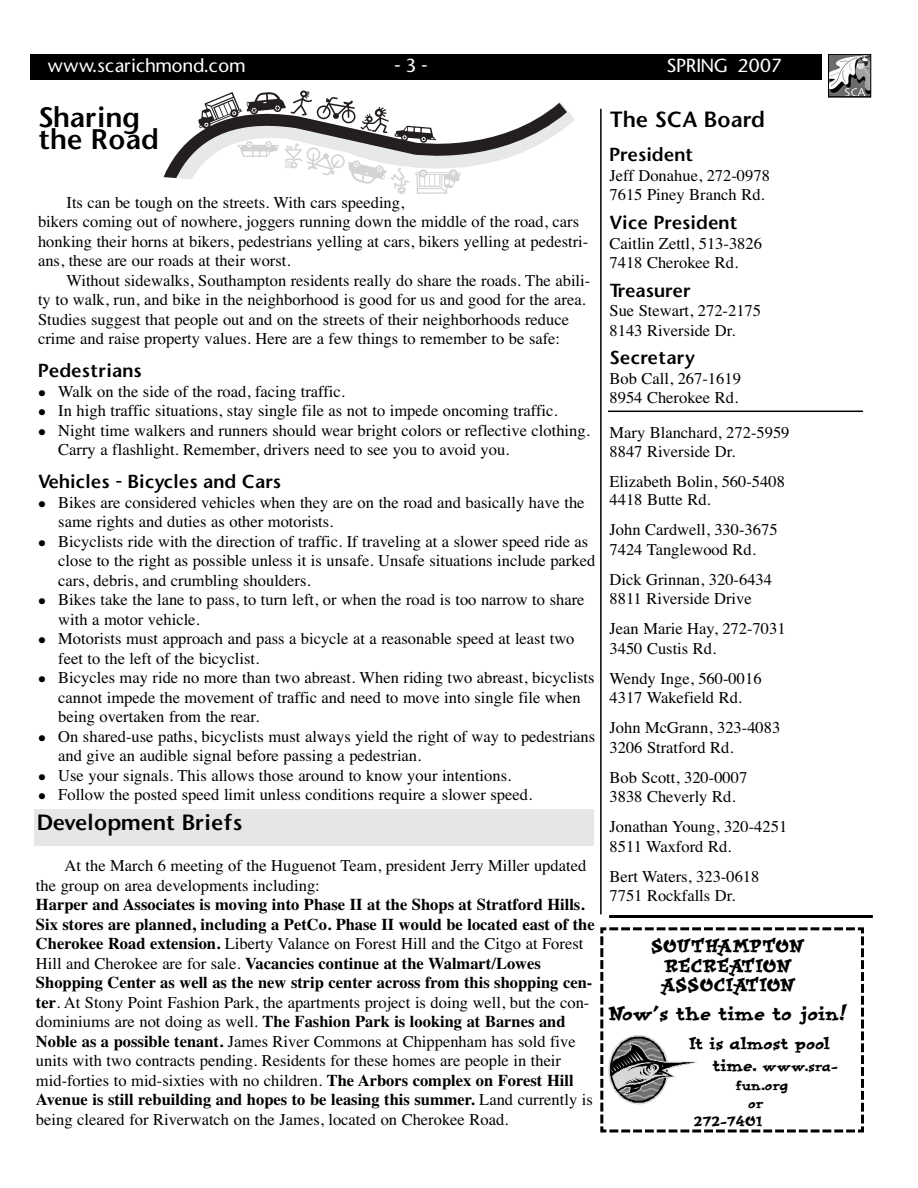
<style>
.page{position:relative;width:918px;height:1188px;background:#fff}
.page>*{position:absolute;margin:0;border:0;box-sizing:border-box;transform-origin:0 0}
.t1{font:600 27px/22.5px "Stone Sans";color:#000}
.t2{font:600 21px "Stone Sans";color:#000}
.t3{font:21px "Improv ICG";letter-spacing:-.03em;color:#000}
.t4{font:19.5px/19.5px "Improv ICG";letter-spacing:-.03em;color:#000;text-align:center}
.t5{font:600 18px "Stone Sans";color:#000}
.t6{font:500 18px "Stone Sans";color:#fff}
.t7{font:18px "Improv ICG";letter-spacing:-.025em;color:#000}
.t8{font:16.5px/19.5px "Times";color:#000}
.t9{font:700 16.5px/19.5px "Times";color:#000}
.t10{font:15px "Improv ICG";color:#000}
.s1{font-weight:400}
.s2{font-size:18px}
</style>
<div class="page">
<div style="left:35px;top:810px;width:559px;height:36px;background:#e6e6e6"></div>
<div style="left:30px;top:54px;width:792px;height:26px;background:#000"></div>
<hr style="left:608px;top:411px;width:255px;height:1px;background:#000">
<img style="left:830px;top:56px;width:39px;height:39px">
<div style="left:828px;top:54px;width:43px;height:43px;border:1px solid #000"></div>
<svg style="left:163px;top:102px;width:412px;height:77px"></svg>
<svg style="left:600px;top:927px;width:264px;height:205px"></svg>
<hr style="left:609px;top:915px;width:264px;height:3px;background:#000">
<hr style="left:600px;top:109px;width:2px;height:805px;background:#000">
<svg style="left:198px;top:90px;width:263px;height:104px"></svg>
<p class="t6" style="left:48px;top:57px;width:199px">www.scarichmond.com</p>
<p class="t6" style="left:394px;top:57px;width:35px">- 3 -</p>
<p class="t6" style="left:666px;top:57px;width:117px">SPRING 2007</p>
<h1 class="t1" style="left:38px;top:108px;width:122px">Sharing the Road</h1>
<p class="t2" style="left:610px;top:110px;width:157px">The SCA Board</p>
<p class="t5" style="left:610px;top:147px;width:86px">President</p>
<p class="t8" style="left:610px;top:167px;width:162px">Jeff Donahue, 272-0978<br>7615 Piney Branch Rd.</p>
<p class="t5" style="left:610px;top:215px;width:130px">Vice President</p>
<p class="t8" style="left:610px;top:235px;width:154px">Caitlin Zettl, 513-3826<br>7418 Cherokee Rd.</p>
<p class="t5" style="left:610px;top:283px;width:83px">Treasurer</p>
<p class="t8" style="left:610px;top:303px;width:153px">Sue Stewart, 272-2175<br>8143 Riverside Dr.</p>
<p class="t5" style="left:610px;top:350px;width:87px">Secretary</p>
<p class="t8" style="left:610px;top:370px;width:133px">Bob Call, 267-1619<br>8954 Cherokee Rd.</p>
<p class="t8" style="left:610px;top:424px;width:181px">Mary Blanchard, 272-5959<br>8847 Riverside Dr.</p>
<p class="t8" style="left:610px;top:475px;width:177px;line-height:18px">Elizabeth Bolin, 560-5408<br>4418 Butte Rd.</p>
<p class="t8" style="left:610px;top:522px;width:170px">John Cardwell, 330-3675<br>7424 Tanglewood Rd.</p>
<p class="t8" style="left:610px;top:571px;width:164px">Dick Grinnan, 320-6434<br>8811 Riverside Drive</p>
<p class="t8" style="left:610px;top:621px;width:178px">Jean Marie Hay, 272-7031<br>3450 Custis Rd.</p>
<p class="t8" style="left:610px;top:670px;width:154px">Wendy Inge, 560-0016<br>4317 Wakefield Rd.</p>
<p class="t8" style="left:610px;top:720px;width:172px">John McGrann, 323-4083<br>3206 Stratford Rd.</p>
<p class="t8" style="left:610px;top:769px;width:139px">Bob Scott, 320-0007<br>3838 Cheverly Rd.</p>
<p class="t8" style="left:610px;top:819px;width:179px">Jonathan Young, 320-4251<br>8511 Waxford Rd.</p>
<p class="t8" style="left:610px;top:868px;width:151px">Bert Waters, 323-0618<br>7751 Rockfalls Dr.</p>
<p class="t8" style="left:38px;top:194px;width:552px;text-indent:29px">Its can be tough on the streets. With cars speeding,<br>bikers coming out of nowhere, joggers running down the middle of the road, cars honking their horns at bikers, pedestrians yelling at cars, bikers yelling at pedestri&shy;ans, these are our roads at their worst.</p>
<p class="t8" style="left:38px;top:272px;width:554px;text-indent:28px">Without sidewalks, Southampton residents really do share the roads. The abili&shy;ty to walk, run, and bike in the neighborhood is good for us and good for the area.<br>Studies suggest that people out and on the streets of their neighborhoods reduce crime and raise property values. Here are a few things to remember to be safe:</p>
<p class="t5" style="left:38px;top:363px;width:105px">Pedestrians</p>
<p class="t8" style="left:58px;top:383px;width:533px">Walk on the side of the road, facing traffic.<br>In high traffic situations, stay single file as not to impede oncoming traffic.<br>Night time walkers and runners should wear bright colors or reflective clothing.<br>Carry a flashlight. Remember, drivers need to see you to avoid you.</p>
<p class="t5" style="left:38px;top:474px;width:244px">Vehicles - Bicycles and Cars</p>
<p class="t8" style="left:58px;top:494px;width:538px">Bikes are considered vehicles when they are on the road and basically have the same rights and duties as other motorists.<br>Bicyclists ride with the direction of traffic. If traveling at a slower speed ride as close to the right as possible unless it is unsafe. Unsafe situations include parked cars, debris, and crumbling shoulders.<br>Bikes take the lane to pass, to turn left, or when the road is too narrow to share with a motor vehicle.<br>Motorists must approach and pass a bicycle at a reasonable speed at least two feet to the left of the bicyclist.<br>Bicycles may ride no more than two abreast. When riding two abreast, bicyclists cannot impede the movement of traffic and need to move into single file when being overtaken from the rear.<br>On shared-use paths, bicyclists must always yield the right of way to pedestrians and give an audible signal before passing a pedestrian.<br>Use your signals. This allows those around to know your intentions.<br>Follow the posted speed limit unless conditions require a slower speed.</p>
<p class="t2" style="left:37px;top:813px;width:207px">Development Briefs</p>
<p class="t8" style="left:36px;top:858px;width:552px;text-indent:29px">At the March 6 meeting of the Huguenot Team, president Jerry Miller updated the group on area developments including:</p>
<p class="t9" style="left:36px;top:896px;width:560px">Harper and Associates is moving into Phase II at the Shops at Stratford Hills.<br>Six stores are planned, including a PetCo. Phase II would be located east of the Cherokee Road extension. <span class="s1">Liberty Valance on Forest Hill and the Citgo at Forest Hill and Cherokee are for sale.</span> Vacancies continue at the Walmart/Lowes Shopping Center as well as the new strip center across from this shopping cen&shy;ter<span class="s1">. At Stony Point Fashion Park, the apartments project is doing well, but the con&shy;dominiums are not doing as well.</span> The Fashion Park is looking at Barnes and Noble as a possible tenant. <span class="s1">James River Commons at Chippenham has sold five units with two contracts pending. Residents for these homes are people in their mid-forties to mid-sixties with no children.</span> The Arbors complex on Forest Hill Avenue is still rebuilding and hopes to be leasing this summer. <span class="s1">Land currently is being cleared for Riverwatch on the James, located on Cherokee Road.</span></p>
<p class="t4" style="left:651px;top:938px;width:156px">SOUTHAMPTON<br>RECREATION<br>ASSOCIATION</p>
<p class="t3" style="left:608px;top:1007px;width:241px">Now’s the time to join!</p>
<p class="t7" style="left:689px;top:1037px;width:143px">It is almost pool</p>
<p class="t10" style="left:712px;top:1061px;width:127px"><span class="s2">time.</span> www.sra-</p>
<p class="t10" style="left:735px;top:1080px;width:55px">fun.org</p>
<p class="t10" style="left:748px;top:1098px;width:17px">or</p>
<p class="t10" style="left:694px;top:1116px;width:70px">272-7401</p>
</div>
